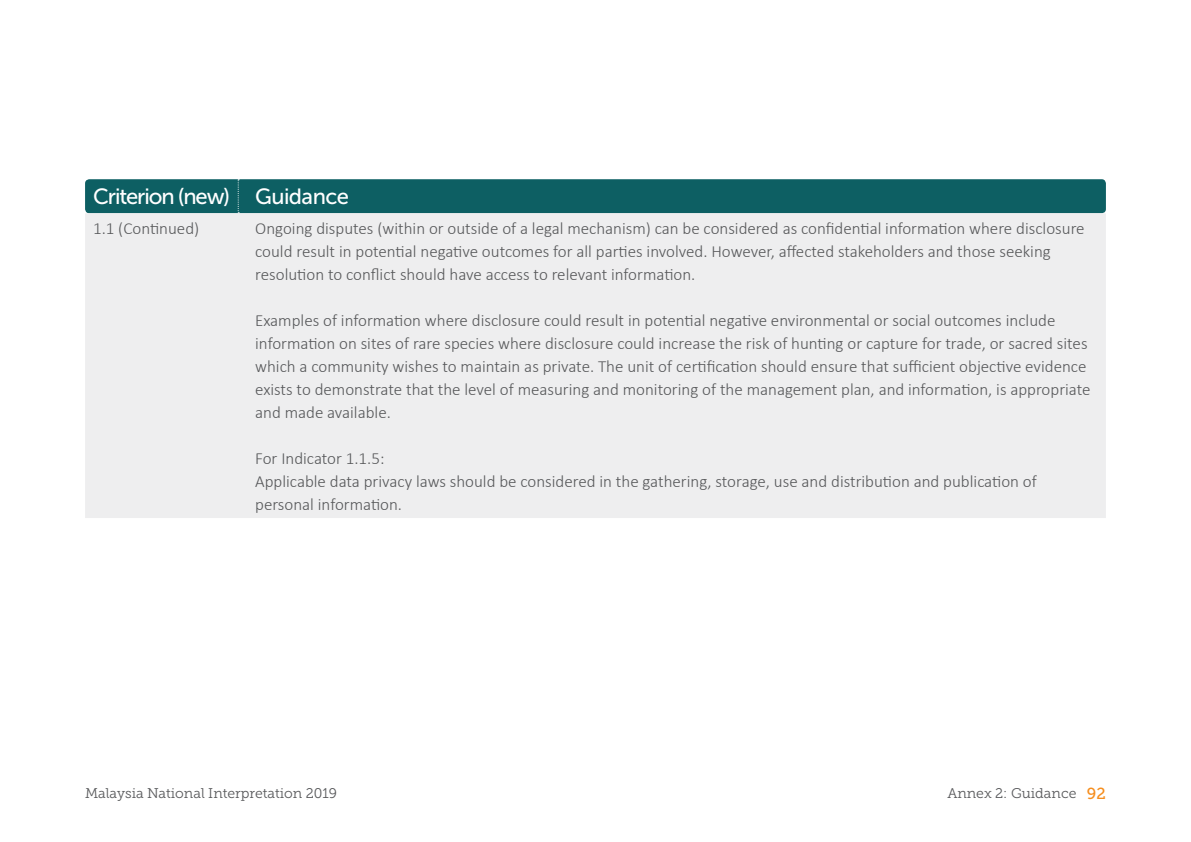
<style>
.page{position:relative;width:1191px;height:842px;background:#fff}
.page>*{position:absolute;margin:0;border:0;box-sizing:border-box;transform-origin:0 0}
.body_text{font:22px "Museo Sans 500";letter-spacing:-.05em;color:#fff}
.body_text-2{font:22px "Museo Sans 500";letter-spacing:-.025em;color:#fff}
.body_text-3{font:300 17px "Calibri";color:#57585a}
.t1{font:14px "Museo Slab 300";color:#57585a}
.s1{font-family:"Museo Slab 500";font-size:16px;color:#f68e1e}
</style>
<div class="page">
<div style="left:85px;top:179px;width:1021px;height:34px;background:#0d5f63;border-radius:4px"></div>
<div style="left:85px;top:213px;width:1021px;height:305px;background:#eeeeef"></div>
<svg style="left:238px;top:179px;width:1px;height:34px"></svg>
<p class="body_text" style="left:93px;top:184px;width:139px">Criterion (new)</p>
<p class="body_text-2" style="left:255px;top:184px;width:95px">Guidance</p>
<p class="body_text-3" style="left:93px;top:218px;width:108px">1.1 (Continued)</p>
<p class="body_text-3" style="left:255px;top:218px;width:831px">Ongoing disputes (within or outside of a legal mechanism) can be considered as confidential information where disclosure</p>
<p class="body_text-3" style="left:255px;top:241px;width:797px">could result in potential negative outcomes for all parties involved. However, affected stakeholders and those seeking</p>
<p class="body_text-3" style="left:255px;top:264px;width:442px">resolution to conflict should have access to relevant information.</p>
<p class="body_text-3" style="left:255px;top:310px;width:801px">Examples of information where disclosure could result in potential negative environmental or social outcomes include</p>
<p class="body_text-3" style="left:255px;top:333px;width:834px">information on sites of rare species where disclosure could increase the risk of hunting or capture for trade, or sacred sites</p>
<p class="body_text-3" style="left:255px;top:356px;width:833px">which a community wishes to maintain as private. The unit of certification should ensure that sufficient objective evidence</p>
<p class="body_text-3" style="left:255px;top:379px;width:837px">exists to demonstrate that the level of measuring and monitoring of the management plan, and information, is appropriate</p>
<p class="body_text-3" style="left:255px;top:402px;width:137px">and made available.</p>
<p class="body_text-3" style="left:255px;top:448px;width:131px">For Indicator 1.1.5:</p>
<p class="body_text-3" style="left:255px;top:471px;width:783px">Applicable data privacy laws should be considered in the gathering, storage, use and distribution and publication of</p>
<p class="body_text-3" style="left:255px;top:494px;width:148px">personal information.</p>
<p class="t1" style="left:85px;top:785px;width:254px">Malaysia National Interpretation 2019</p>
<p class="t1" style="left:947px;top:785px;width:160px">Annex 2: Guidance <span class="s1">92</span></p>
</div>
